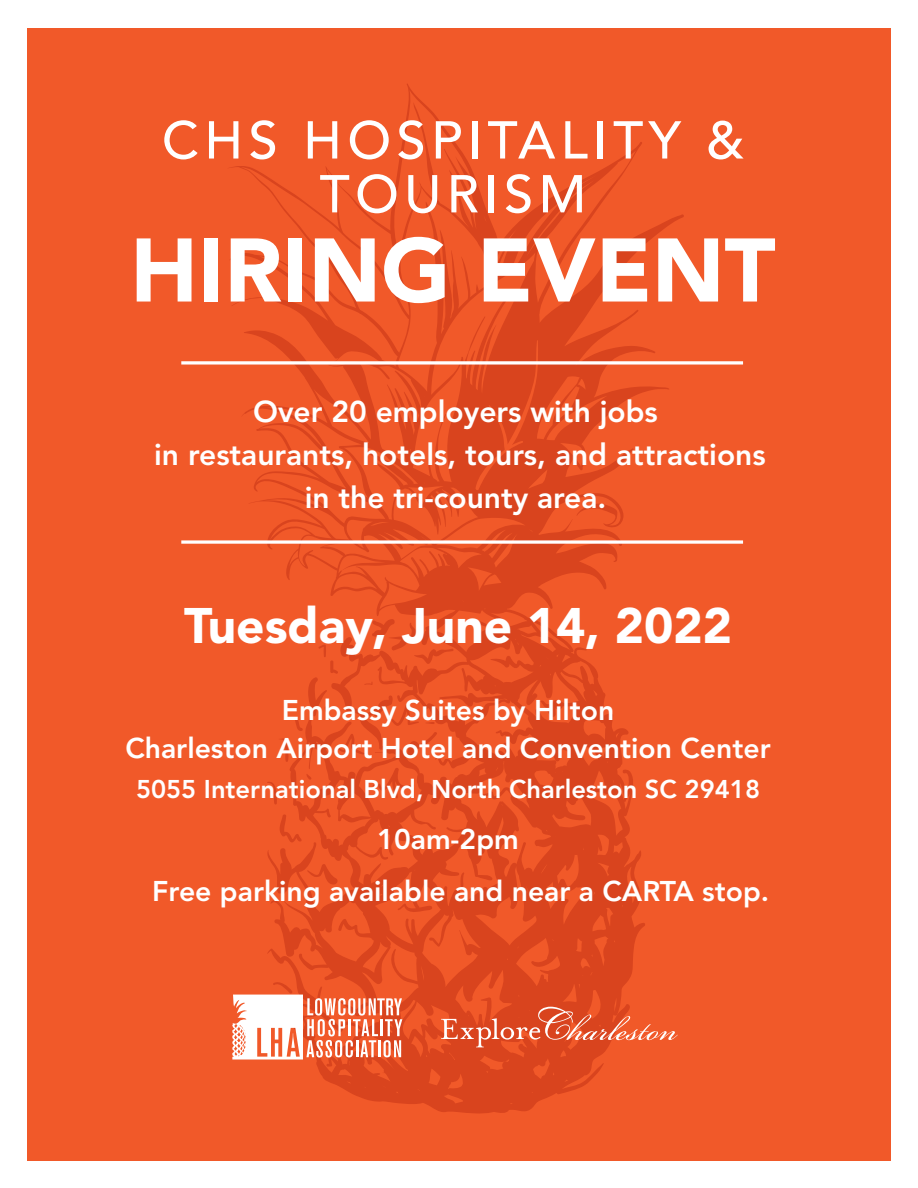
<style>
.page{position:relative;width:918px;height:1188px;background:#fff}
.page>*{position:absolute;margin:0;border:0;box-sizing:border-box;transform-origin:0 0}
.t1{font:900 89.1px "Avenir LT Pro";color:#fff}
.t2{font:500 52.65px/53.8px "Avenir LT Pro";letter-spacing:.1em;color:#fff;text-align:center}
.t3{font:900 49.5px "Avenir LT Pro";color:#fff}
.t4{font:800 30px/42.9px "Avenir LT Pro";color:#fff;text-align:center}
.t5{font:800 28.35px/38.1px "Avenir LT Pro";color:#fff;text-align:center}
.t6{font:800 25.5px "Avenir LT Pro";color:#fff}
</style>
<div class="page">
<div style="left:27px;top:28px;width:864px;height:1133px;background:#f15929"></div>
<svg style="left:230px;top:84px;width:454px;height:1030px"></svg>
<svg style="left:414px;top:648px;width:40px;height:16px"></svg>
<svg style="left:371px;top:619px;width:25px;height:18px"></svg>
<svg style="left:391px;top:704px;width:47px;height:55px"></svg>
<svg style="left:364px;top:681px;width:8px;height:4px"></svg>
<svg style="left:335px;top:734px;width:31px;height:21px"></svg>
<svg style="left:372px;top:767px;width:42px;height:32px"></svg>
<svg style="left:306px;top:774px;width:6px;height:6px"></svg>
<svg style="left:294px;top:718px;width:9px;height:14px"></svg>
<svg style="left:325px;top:706px;width:3px;height:7px"></svg>
<svg style="left:460px;top:872px;width:4px;height:16px"></svg>
<svg style="left:279px;top:738px;width:10px;height:24px"></svg>
<svg style="left:267px;top:781px;width:10px;height:24px"></svg>
<svg style="left:277px;top:814px;width:25px;height:31px"></svg>
<svg style="left:307px;top:863px;width:32px;height:22px"></svg>
<svg style="left:318px;top:645px;width:21px;height:29px"></svg>
<svg style="left:181px;top:361px;width:562px;height:4px;background:#fadfd7"></svg>
<svg style="left:181px;top:540px;width:562px;height:4px;background:#fbdfd7"></svg>
<svg style="left:232px;top:980px;width:170px;height:80px"></svg>
<svg style="left:441px;top:1007px;width:237px;height:40px"></svg>
<h2 class="t2" style="left:162px;top:114px;width:584px">CHS HOSPITALITY &amp;<br>TOURISM</h2>
<h1 class="t1" style="left:130px;top:217px;width:647px">HIRING EVENT</h1>
<p class="t4" style="left:154px;top:390px;width:613px">Over 20 employers with jobs<br>in restaurants, hotels, tours, and attractions in the tri-county area.</p>
<h3 class="t3" style="left:184px;top:596px;width:549px">Tuesday, June 14, 2022</h3>
<p class="t5" style="left:125px;top:691px;width:647px">Embassy Suites by Hilton<br>Charleston Airport Hotel and Convention Center</p>
<p class="t6" style="left:136px;top:774px;width:626px">5055 International Blvd, North Charleston SC 29418</p>
<p class="t5" style="left:152px;top:814px;width:619px;line-height:51.6px;text-align:left;text-indent:225px">10am-2pm<br>Free parking available and near a CARTA stop.</p>
</div>
